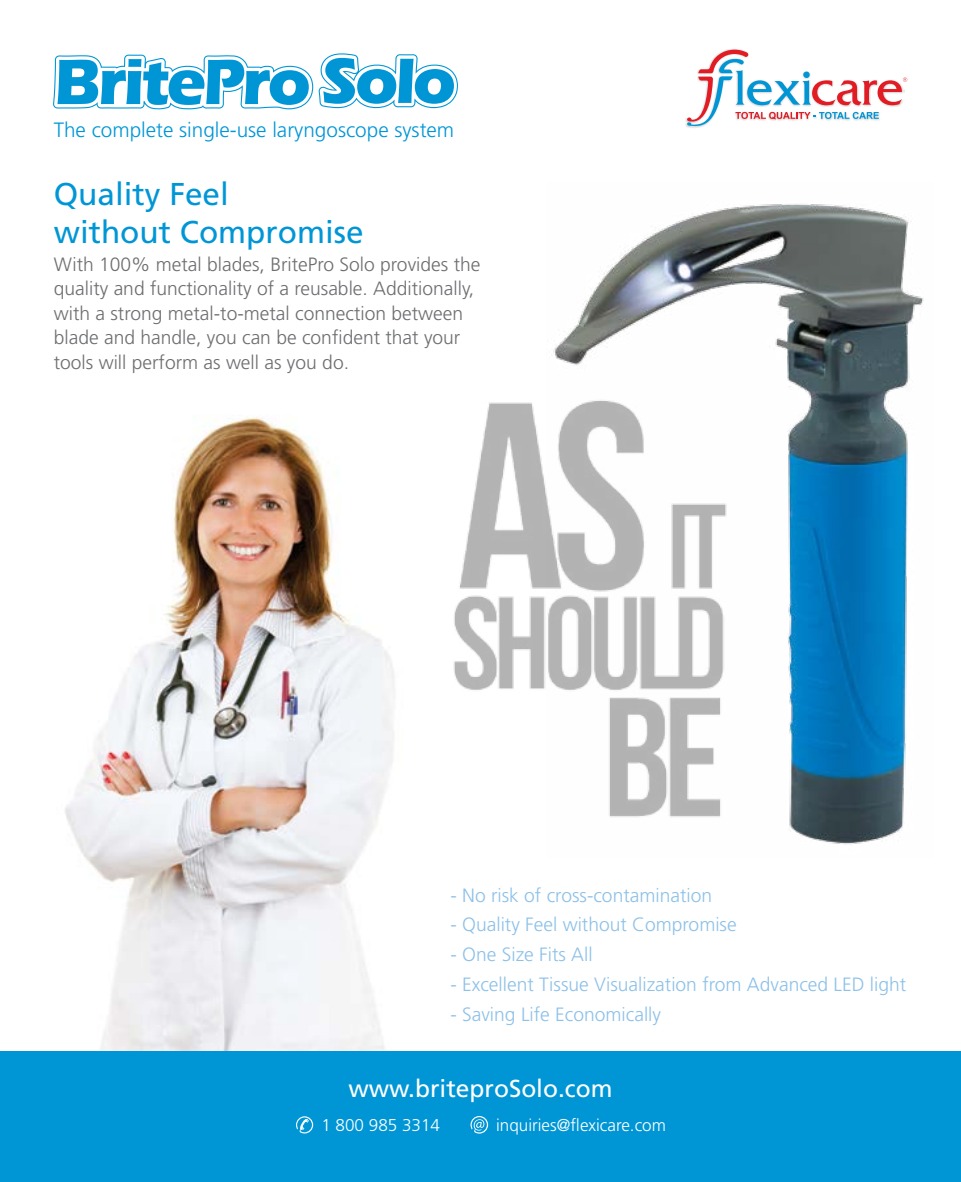
<style>
.page{position:relative;width:961px;height:1182px;background:#fff}
.page>*{position:absolute;margin:0;border:0;box-sizing:border-box;transform-origin:0 0}
.t1{font:31.5px/37.8px "Frutiger LT Std";color:#0096d6}
.t2{font:24.5px "Frutiger LT Std";color:#fff}
.t3{font:300 20.65px "Frutiger LT Std";color:#0096d6}
.t4{font:300 19.25px/24.5px "Frutiger LT Std";color:#6d6e71}
.t5{font:300 19.25px "Frutiger LT Std";color:#8dc1e8}
.t6{font:300 17.15px "Frutiger LT Std";color:#fff}
</style>
<div class="page">
<img style="left:65px;top:416px;width:330px;height:635px">
<svg style="left:687px;top:50px;width:220px;height:78px"></svg>
<svg style="left:54px;top:53px;width:404px;height:56px"></svg>
<img style="left:453px;top:402px;width:93px;height:288px">
<img style="left:546px;top:204px;width:378px;height:641px">
<div style="left:0;top:1051px;width:961px;height:130px;background:#0096d6"></div>
<svg style="left:296px;top:1116px;width:17px;height:17px"></svg>
<svg style="left:470px;top:1116px;width:18px;height:17px"></svg>
<p class="t3" style="left:54px;top:119px;width:402px">The complete single-use laryngoscope system</p>
<h1 class="t1" style="left:54px;top:175px;width:311px">Quality Feel<br>without Compromise</h1>
<p class="t4" style="left:54px;top:252px;width:428px">With 100% metal blades, BritePro Solo provides the quality and functionality of a reusable. Additionally, with a strong metal-to-metal connection between blade and handle, you can be confident that your tools will perform as well as you do.</p>
<p class="t5" style="left:450px;top:884px;width:263px">- No risk of cross-contamination</p>
<p class="t5" style="left:450px;top:913px;width:288px">- Quality Feel without Compromise</p>
<p class="t5" style="left:450px;top:943px;width:144px">- One Size Fits All</p>
<p class="t5" style="left:450px;top:973px;width:457px">- Excellent Tissue Visualization from Advanced LED light</p>
<p class="t5" style="left:450px;top:1002px;width:212px">- Saving Life Economically</p>
<p class="t2" style="left:348px;top:1073px;width:266px">www.briteproSolo.com</p>
<p class="t6" style="left:321px;top:1115px;width:120px">1 800 985 3314</p>
<p class="t6" style="left:496px;top:1115px;width:171px">inquiries@flexicare.com</p>
</div>
